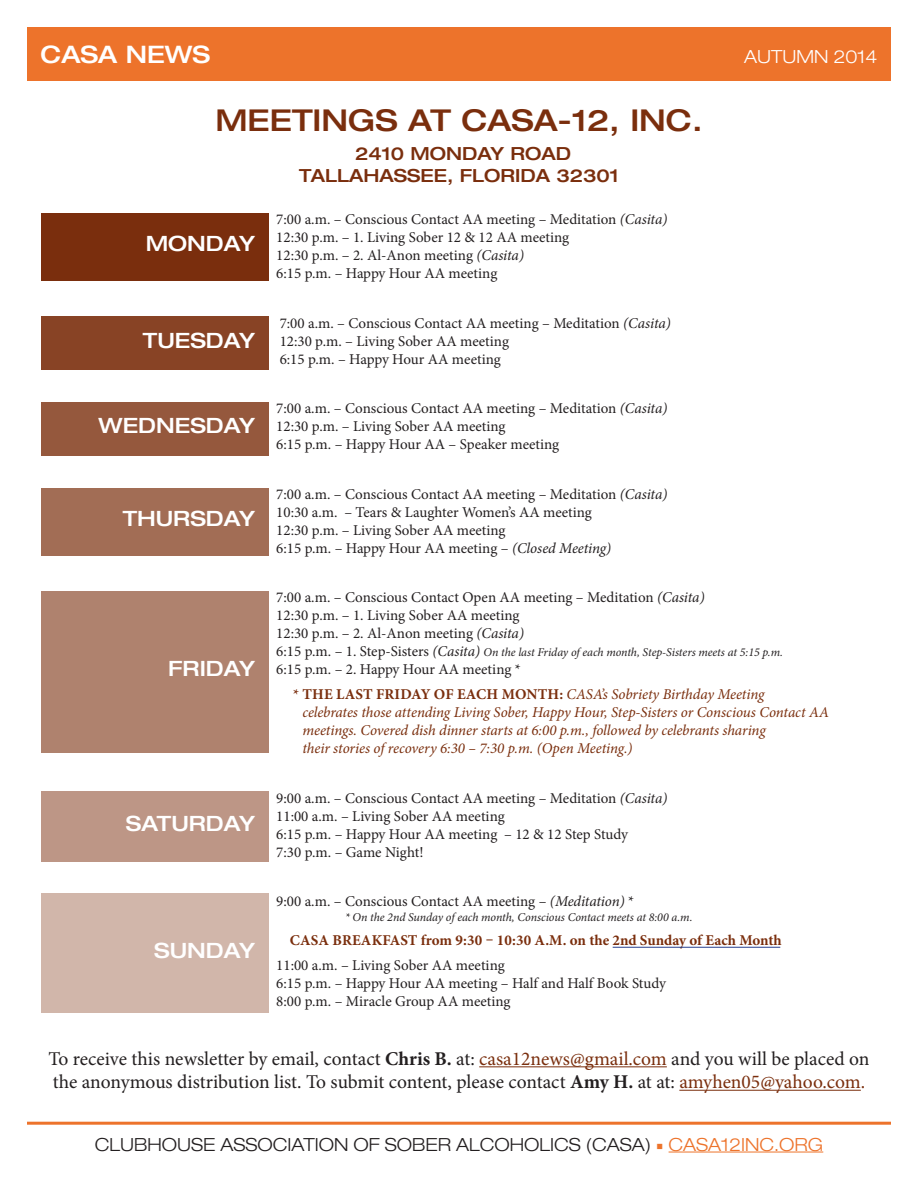
<style>
.page{position:relative;width:918px;height:1188px;background:#fff}
.page>*{position:absolute;margin:0;border:0;box-sizing:border-box;transform-origin:0 0}
.Heading_1{font:500 expanded 30px "Helvetica Neue";color:#7a2e0d}
.t1{font:500 expanded 24px "Helvetica Neue";color:#fff}
.Heading_1-2{font:500 expanded 21px "Helvetica Neue";color:#fff}
.t2{font:19.5px/23.4px "Minion Pro";letter-spacing:-.005em;color:#231f20}
.t3{font:300 expanded 18px "Helvetica Neue";color:#231f20}
.Heading_1-3{font:500 expanded 18px/21.6px "Helvetica Neue";color:#7a2e0d;text-align:center}
.t4{font:300 expanded 18px "Helvetica Neue";color:#fff}
.t5{font:15px/18px "Minion Pro";color:#231f20}
.t6{font:italic 15px/18px "Minion Pro";letter-spacing:-.01em;color:#7a2e0d}
.t7{font:700 15px "Minion Pro";color:#7a2e0d}
.t8{font:italic 12px "Minion Pro";letter-spacing:-.005em;color:#231f20}
.s1{font-style:italic}
.s2{font-style:normal;font-size:15px}
.s3{font-size:15px}
.s4{font-weight:700;font-style:normal}
.s5{font-weight:700}
.s6{color:#7a2e0d}
.s7{font-family:"Minion Pro";font-weight:400;font-stretch:normal;color:#ed732b}
.s8{color:#ed732b}
</style>
<div class="page">
<hr style="left:669px;top:1152px;width:154px;height:1px;background:#ed732b">
<div style="left:27px;top:27px;width:864px;height:54px;background:#ed732b"></div>
<hr style="left:27px;top:1122px;width:864px;height:3px;background:#ed732b">
<div style="left:41px;top:213px;width:228px;height:68px;background:#7a2e0d"></div>
<div style="left:41px;top:316px;width:228px;height:54px;background:#884325"></div>
<div style="left:41px;top:402px;width:228px;height:54px;background:#95583d"></div>
<div style="left:41px;top:488px;width:228px;height:68px;background:#a26d55"></div>
<div style="left:41px;top:791px;width:228px;height:71px;background:#bd9686"></div>
<div style="left:41px;top:893px;width:228px;height:120px;background:#d1b6aa"></div>
<div style="left:41px;top:591px;width:228px;height:162px;background:#af826e"></div>
<hr style="left:479px;top:1066px;width:188px;height:1px;background:#7a2e0d">
<hr style="left:679px;top:1090px;width:182px;height:1px;background:#7a2e0d">
<hr style="left:613px;top:947px;width:167px;height:1px;background:#253f8e">
<h2 class="t1" style="left:40px;top:39px;width:171px">CASA NEWS</h2>
<p class="t4" style="left:744px;top:45px;width:135px">AUTUMN 2014</p>
<p class="Heading_1" style="left:215px;top:102px;width:489px">MEETINGS AT CASA-12, INC.</p>
<p class="Heading_1-3" style="left:299px;top:143px;width:321px">2410 MONDAY ROAD<br>TALLAHASSEE, FLORIDA 32301</p>
<p class="Heading_1-2" style="left:146px;top:231px;width:111px">MONDAY</p>
<p class="Heading_1-2" style="left:143px;top:327px;width:114px">TUESDAY</p>
<p class="Heading_1-2" style="left:99px;top:412px;width:158px">WEDNESDAY</p>
<p class="Heading_1-2" style="left:123px;top:506px;width:134px">THURSDAY</p>
<p class="Heading_1-2" style="left:168px;top:656px;width:88px">FRIDAY</p>
<p class="Heading_1-2" style="left:126px;top:810px;width:131px">SATURDAY</p>
<p class="Heading_1-2" style="left:154px;top:937px;width:102px">SUNDAY</p>
<p class="t5" style="left:276px;top:211px;width:393px">7:00 a.m. – Conscious Contact AA meeting – Meditation <span class="s1">(Casita)<br></span>12:30 p.m. – 1. Living Sober 12 &amp; 12 AA meeting<br>12:30 p.m. – 2. Al-Anon meeting <span class="s1">(Casita)<br></span>6:15 p.m. – Happy Hour AA meeting</p>
<p class="t5" style="left:280px;top:314px;width:393px">7:00 a.m. – Conscious Contact AA meeting – Meditation <span class="s1">(Casita)<br></span>12:30 p.m. – Living Sober AA meeting<br>6:15 p.m. – Happy Hour AA meeting</p>
<p class="t5" style="left:276px;top:400px;width:393px">7:00 a.m. – Conscious Contact AA meeting – Meditation <span class="s1">(Casita)<br></span>12:30 p.m. – Living Sober AA meeting<br>6:15 p.m. – Happy Hour AA – Speaker meeting</p>
<p class="t5" style="left:276px;top:485px;width:393px">7:00 a.m. – Conscious Contact AA meeting – Meditation <span class="s1">(Casita)<br></span>10:30 a.m. – Tears &amp; Laughter Women’s AA meeting<br>12:30 p.m. – Living Sober AA meeting<br>6:15 p.m. – Happy Hour AA meeting – <span class="s1">(Closed Meeting)</span></p>
<p class="t5" style="left:276px;top:589px;width:430px">7:00 a.m. – Conscious Contact Open AA meeting – Meditation <span class="s1">(Casita)<br></span>12:30 p.m. – 1. Living Sober AA meeting<br>12:30 p.m. – 2. Al-Anon meeting <span class="s1">(Casita)</span></p>
<p class="t8" style="left:276px;top:644px;width:508px"><span class="s2">6:15 p.m. – 1. Step-Sisters</span> <span class="s3">(Casita)</span> On the last Friday of each month, Step-Sisters meets at 5:15 p.m.</p>
<p class="t5" style="left:276px;top:661px;width:246px">6:15 p.m. – 2. Happy Hour AA meeting *</p>
<p class="t6" style="left:302px;top:685px;width:528px;text-indent:-9px"><span class="s4">* THE LAST FRIDAY OF EACH MONTH:</span> CASA’s Sobriety Birthday Meeting<br>celebrates those attending Living Sober, Happy Hour, Step-Sisters or Conscious Contact AA meetings. Covered dish dinner starts at 6:00 p.m., followed by celebrants sharing<br>their stories of recovery 6:30 – 7:30 p.m. (Open Meeting.)</p>
<p class="t5" style="left:276px;top:789px;width:393px">9:00 a.m. – Conscious Contact AA meeting – Meditation <span class="s1">(Casita)<br></span>11:00 a.m. – Living Sober AA meeting<br>6:15 p.m. – Happy Hour AA meeting – 12 &amp; 12 Step Study<br>7:30 p.m. – Game Night!</p>
<p class="t5" style="left:276px;top:892px;width:359px">9:00 a.m. – Conscious Contact AA meeting – <span class="s1">(Meditation)</span> *</p>
<p class="t8" style="left:345px;top:909px;width:349px">* On the 2nd Sunday of each month, Conscious Contact meets at 8:00 a.m.</p>
<p class="t7" style="left:290px;top:930px;width:493px">CASA BREAKFAST from 9:30 – 10:30 A.M. on the 2nd Sunday of Each Month</p>
<p class="t5" style="left:276px;top:956px;width:391px">11:00 a.m. – Living Sober AA meeting<br>6:15 p.m. – Happy Hour AA meeting – Half and Half Book Study<br>8:00 p.m. – Miracle Group AA meeting</p>
<p class="t2" style="left:48px;top:1047px;width:823px">To receive this newsletter by email, contact <span class="s5">Chris B.</span> at: <span class="s6">casa12news@gmail.com</span> and you will be placed on the anonymous distribution list. To submit content, please contact <span class="s5">Amy H.</span> at at: <span class="s6">amyhen05@yahoo.com.</span></p>
<p class="t3" style="left:95px;top:1134px;width:730px">CLUBHOUSE ASSOCIATION OF SOBER ALCOHOLICS (CASA) <span class="s7">■</span> <span class="s8">CASA12INC.ORG</span></p>
</div>
